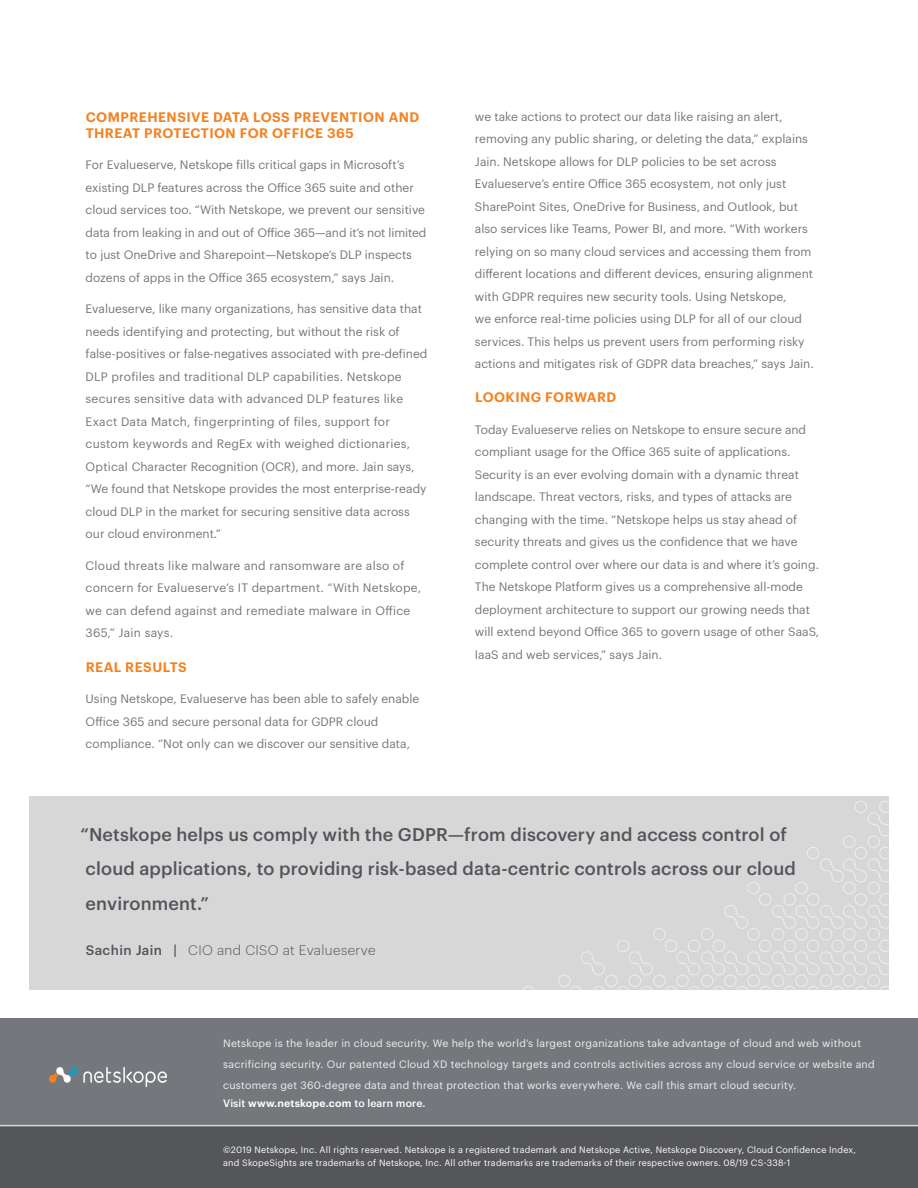
<style>
.page{position:relative;width:918px;height:1188px;background:#fff}
.page>*{position:absolute;margin:0;border:0;box-sizing:border-box;transform-origin:0 0}
.t1{font:500 18px/34.5px "Graphik";letter-spacing:.01em;color:#52555b}
.t2{font:600 13.5px/16.2px "Graphik";letter-spacing:.035em;color:#f58220}
.t3{font:300 13.5px "Graphik";letter-spacing:.03em;color:#52555b}
.t4{font:12px/22.5px "Graphik";color:#74777b}
.t5{font:12px/22.5px "Graphik";letter-spacing:.02em;color:#74777b}
.t6{font:10.5px/21px "Graphik";letter-spacing:.025em;color:#eff0f0}
.t7{font:500 10.5px "Graphik";letter-spacing:.01em;color:#fff}
.t8{font:9px/13.5px "Graphik";letter-spacing:.02em;color:#fff}
.s1{font-weight:500}
.s2{font-weight:600}
</style>
<div class="page">
<div style="left:29px;top:796px;width:860px;height:194px;background:#d6d7d6"></div>
<svg style="left:607px;top:801px;width:282px;height:189px"></svg>
<svg style="left:523px;top:951px;width:84px;height:39px"></svg>
<div style="left:0;top:1019px;width:918px;height:169px;background:#74777b"></div>
<div style="left:0;top:1126px;width:918px;height:62px;background:#55565a"></div>
<hr style="left:0;top:1125px;width:918px;height:1px;background:#d6d7d6">
<img style="left:50px;top:1068px;width:116px;height:18px">
<p class="t2" style="left:86px;top:108px;width:335px">COMPREHENSIVE DATA LOSS PREVENTION AND<br>THREAT PROTECTION FOR OFFICE 365</p>
<p class="t4" style="left:86px;top:153px;width:342px">For Evalueserve, Netskope fills critical gaps in Microsoft’s existing DLP features across the Office 365 suite and other cloud services too. “With Netskope, we prevent our sensitive data from leaking in and out of Office 365—and it’s not limited to just OneDrive and Sharepoint—Netskope’s DLP inspects dozens of apps in the Office 365 ecosystem,” says Jain.</p>
<p class="t4" style="left:86px;top:297px;width:343px">Evalueserve, like many organizations, has sensitive data that needs identifying and protecting, but without the risk of false-positives or false-negatives associated with pre-defined DLP profiles and traditional DLP capabilities. Netskope secures sensitive data with advanced DLP features like Exact Data Match, fingerprinting of files, support for custom keywords and RegEx with weighed dictionaries, Optical Character Recognition (OCR), and more. Jain says, “We found that Netskope provides the most enterprise-ready cloud DLP in the market for securing sensitive data across our cloud environment.”</p>
<p class="t5" style="left:86px;top:553px;width:337px">Cloud threats like malware and ransomware are also of concern for Evalueserve’s IT department. “With Netskope, we can defend against and remediate malware in Office 365,” Jain says.</p>
<p class="t2" style="left:86px;top:658px;width:103px">REAL RESULTS</p>
<p class="t4" style="left:86px;top:687px;width:335px">Using Netskope, Evalueserve has been able to safely enable<br>Office 365 and secure personal data for GDPR cloud compliance. “Not only can we discover our sensitive data,</p>
<p class="t4" style="left:475px;top:104px;width:340px">we take actions to protect our data like raising an alert, removing any public sharing, or deleting the data,” explains Jain. Netskope allows for DLP policies to be set across Evalueserve’s entire Office 365 ecosystem, not only just SharePoint Sites, OneDrive for Business, and Outlook, but also services like Teams, Power BI, and more. “With workers relying on so many cloud services and accessing them from different locations and different devices, ensuring alignment with GDPR requires new security tools. Using Netskope,<br>we enforce real-time policies using DLP for all of our cloud services. This helps us prevent users from performing risky actions and mitigates risk of GDPR data breaches,” says Jain.</p>
<p class="t2" style="left:475px;top:388px;width:143px">LOOKING FORWARD</p>
<p class="t4" style="left:475px;top:417px;width:346px">Today Evalueserve relies on Netskope to ensure secure and compliant usage for the Office 365 suite of applications.<br>Security is an ever evolving domain with a dynamic threat landscape. Threat vectors, risks, and types of attacks are changing with the time. “Netskope helps us stay ahead of security threats and gives us the confidence that we have complete control over where our data is and where it’s going.<br>The Netskope Platform gives us a comprehensive all-mode deployment architecture to support our growing needs that will extend beyond Office 365 to govern usage of other SaaS, IaaS and web services,” says Jain.</p>
<h1 class="t1" style="left:80px;top:816px;width:717px">“Netskope helps us comply with the GDPR—from discovery and access control of cloud applications, to providing risk-based data-centric controls across our cloud environment.”</h1>
<p class="t3" style="left:86px;top:940px;width:291px"><span class="s1">Sachin Jain |</span> CIO and CISO at Evalueserve</p>
<p class="t6" style="left:223px;top:1032px;width:653px">Netskope is the leader in cloud security. We help the world’s largest organizations take advantage of cloud and web without sacrificing security. Our patented Cloud XD technology targets and controls activities across any cloud service or website and customers get 360-degree data and threat protection that works everywhere. We call this smart cloud security.</p>
<p class="t7" style="left:223px;top:1095px;width:204px">Visit <span class="s2">www.netskope.com</span> to learn more.</p>
<p class="t8" style="left:223px;top:1142px;width:634px">©2019 Netskope, Inc. All rights reserved. Netskope is a registered trademark and Netskope Active, Netskope Discovery, Cloud Confidence Index, and SkopeSights are trademarks of Netskope, Inc. All other trademarks are trademarks of their respective owners. 08/19 CS-338-1</p>
</div>
